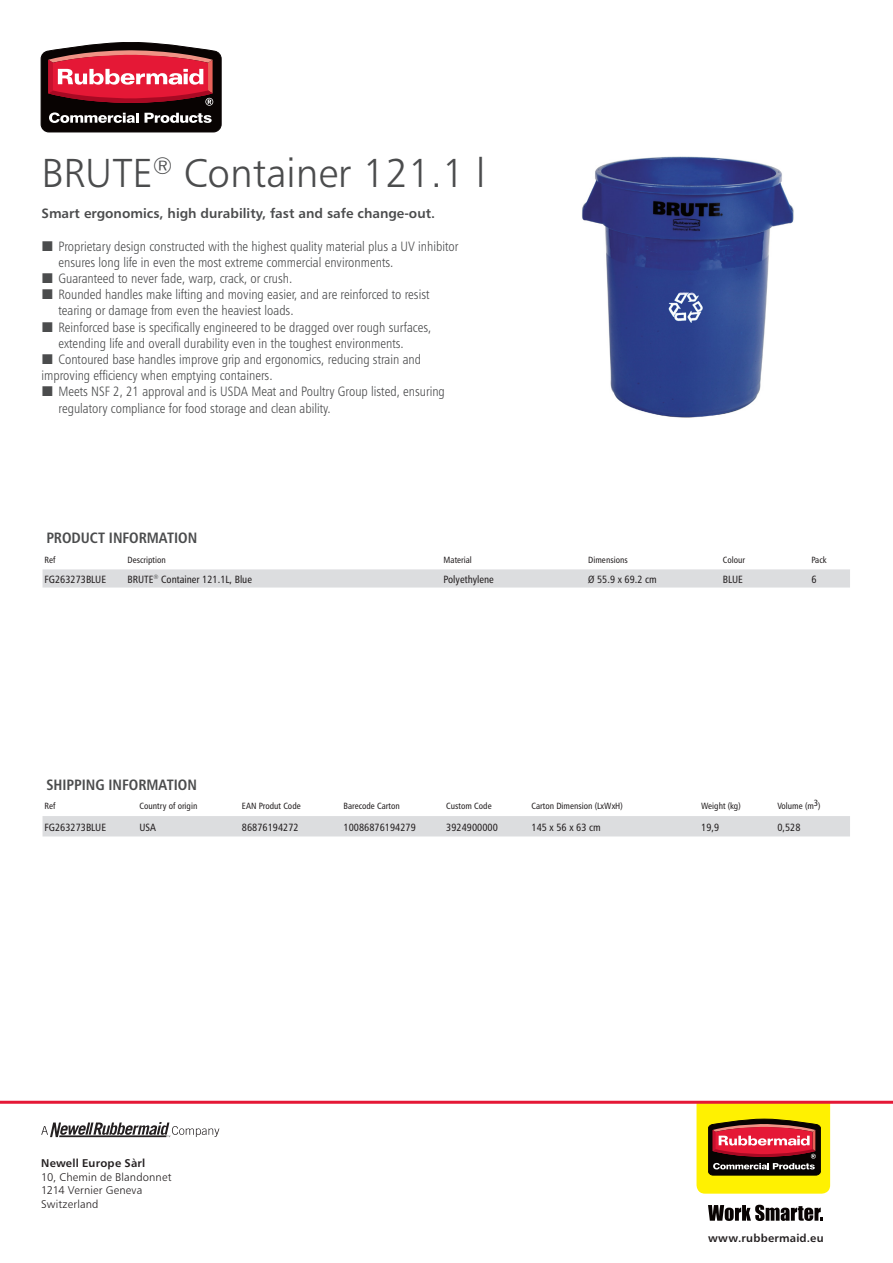
<style>
.page{position:relative;width:893px;height:1263px;background:#fff}
.page>*{position:absolute;margin:0;border:0;box-sizing:border-box;transform-origin:0 0}
.t1{font:40.5px "Humanist 777 BT Light B";color:#4b4c4d}
.t2{font:15px "Humanist 777 BT Bold Condensed B";color:#4b4c4d}
.t3{font:13.5px "Humanist 777 BT Light Condensed B";color:#4b4c4d}
.t4{font:13.5px "Humanist 777 BT Bold B";color:#4b4c4d}
.t5{font:11.25px "Humanist 777 BT Light B";letter-spacing:.015em;color:#231f20}
.t6{font:11.25px "Humanist 777 BT Bold B";letter-spacing:.02em;color:#231f20}
.t7{font:10.5px "Humanist 777 BT Roman Condensed B";color:#231f20}
.t8{font:9px "Humanist 777 BT Roman Condensed B";color:#231f20}
</style>
<div class="page">
<svg style="left:41px;top:1122px;width:178px;height:15px"></svg>
<svg style="left:696px;top:1104px;width:134px;height:90px;background:#bd8e20"></svg>
<svg style="left:708px;top:1205px;width:115px;height:16px"></svg>
<svg style="left:41px;top:42px;width:180px;height:90px;background:#863942"></svg>
<div style="left:43px;top:569px;width:807px;height:18px;background:#dcdddf"></div>
<div style="left:43px;top:816px;width:807px;height:20px;background:#dcdddf"></div>
<hr style="left:0;top:1101px;width:893px;height:3px;background:#e51836">
<img style="left:582px;top:156px;width:212px;height:262px">
<p class="t1" style="left:41px;top:148px;width:445px">BRUTE<sup>®</sup> Container 121.1 l</p>
<p class="t4" style="left:41px;top:205px;width:395px">Smart ergonomics, high durability, fast and safe change-out.</p>
<p class="t3" style="left:58px;top:238px;width:401px">Proprietary design constructed with the highest quality material plus a UV inhibitor</p>
<p class="t3" style="left:58px;top:254px;width:336px">ensures long life in even the most extreme commercial environments.</p>
<p class="t3" style="left:58px;top:270px;width:235px">Guaranteed to never fade, warp, crack, or crush.</p>
<p class="t3" style="left:58px;top:286px;width:373px">Rounded handles make lifting and moving easier, and are reinforced to resist</p>
<p class="t3" style="left:58px;top:302px;width:237px">tearing or damage from even the heaviest loads.</p>
<p class="t3" style="left:58px;top:319px;width:374px">Reinforced base is specifically engineered to be dragged over rough surfaces,</p>
<p class="t3" style="left:58px;top:335px;width:347px">extending life and overall durability even in the toughest environments.</p>
<p class="t3" style="left:58px;top:351px;width:364px">Contoured base handles improve grip and ergonomics, reducing strain and</p>
<p class="t3" style="left:41px;top:367px;width:233px">improving efficiency when emptying containers.</p>
<p class="t3" style="left:58px;top:383px;width:388px">Meets NSF 2, 21 approval and is USDA Meat and Poultry Group listed, ensuring</p>
<p class="t3" style="left:58px;top:400px;width:274px">regulatory compliance for food storage and clean ability.</p>
<p class="t2" style="left:46px;top:528px;width:153px">PRODUCT INFORMATION</p>
<p class="t8" style="left:45px;top:554px;width:12px">Ref</p>
<p class="t8" style="left:128px;top:554px;width:40px">Description</p>
<p class="t8" style="left:444px;top:554px;width:30px">Material</p>
<p class="t8" style="left:588px;top:554px;width:41px">Dimensions</p>
<p class="t8" style="left:723px;top:554px;width:24px">Colour</p>
<p class="t8" style="left:811px;top:554px;width:17px">Pack</p>
<p class="t7" style="left:45px;top:572px;width:63px">FG263273BLUE</p>
<p class="t7" style="left:128px;top:572px;width:126px">BRUTE<sup>®</sup> Container 121.1L, Blue</p>
<p class="t7" style="left:444px;top:572px;width:52px">Polyethylene</p>
<p class="t7" style="left:588px;top:572px;width:70px">Ø 55.9 x 69.2 cm</p>
<p class="t7" style="left:723px;top:572px;width:22px">BLUE</p>
<p class="t7" style="left:811px;top:572px;width:7px">6</p>
<p class="t2" style="left:46px;top:775px;width:152px">SHIPPING INFORMATION</p>
<p class="t8" style="left:45px;top:801px;width:12px">Ref</p>
<p class="t8" style="left:139px;top:801px;width:59px">Country of origin</p>
<p class="t8" style="left:242px;top:801px;width:60px">EAN Produt Code</p>
<p class="t8" style="left:344px;top:801px;width:58px">Barecode Carton</p>
<p class="t8" style="left:446px;top:801px;width:47px">Custom Code</p>
<p class="t8" style="left:531px;top:801px;width:93px">Carton Dimension (LxWxH)</p>
<p class="t8" style="left:701px;top:801px;width:41px">Weight (kg)</p>
<p class="t8" style="left:777px;top:801px;width:45px">Volume (m3)</p>
<p class="t7" style="left:45px;top:820px;width:63px">FG263273BLUE</p>
<p class="t7" style="left:139px;top:820px;width:18px">USA</p>
<p class="t7" style="left:242px;top:820px;width:58px">86876194272</p>
<p class="t7" style="left:344px;top:820px;width:74px">10086876194279</p>
<p class="t7" style="left:446px;top:820px;width:53px">3924900000</p>
<p class="t7" style="left:531px;top:820px;width:71px">145 x 56 x 63 cm</p>
<p class="t7" style="left:701px;top:820px;width:20px">19,9</p>
<p class="t7" style="left:777px;top:820px;width:25px">0,528</p>
<p class="t6" style="left:41px;top:1156px;width:106px">Newell Europe Sàrl</p>
<p class="t5" style="left:41px;top:1170px;width:132px">10, Chemin de Blandonnet</p>
<p class="t5" style="left:41px;top:1183px;width:103px">1214 Vernier Geneva</p>
<p class="t5" style="left:41px;top:1197px;width:59px">Switzerland</p>
<p class="t6" style="left:708px;top:1231px;width:117px">www.rubbermaid.eu</p>
</div>
